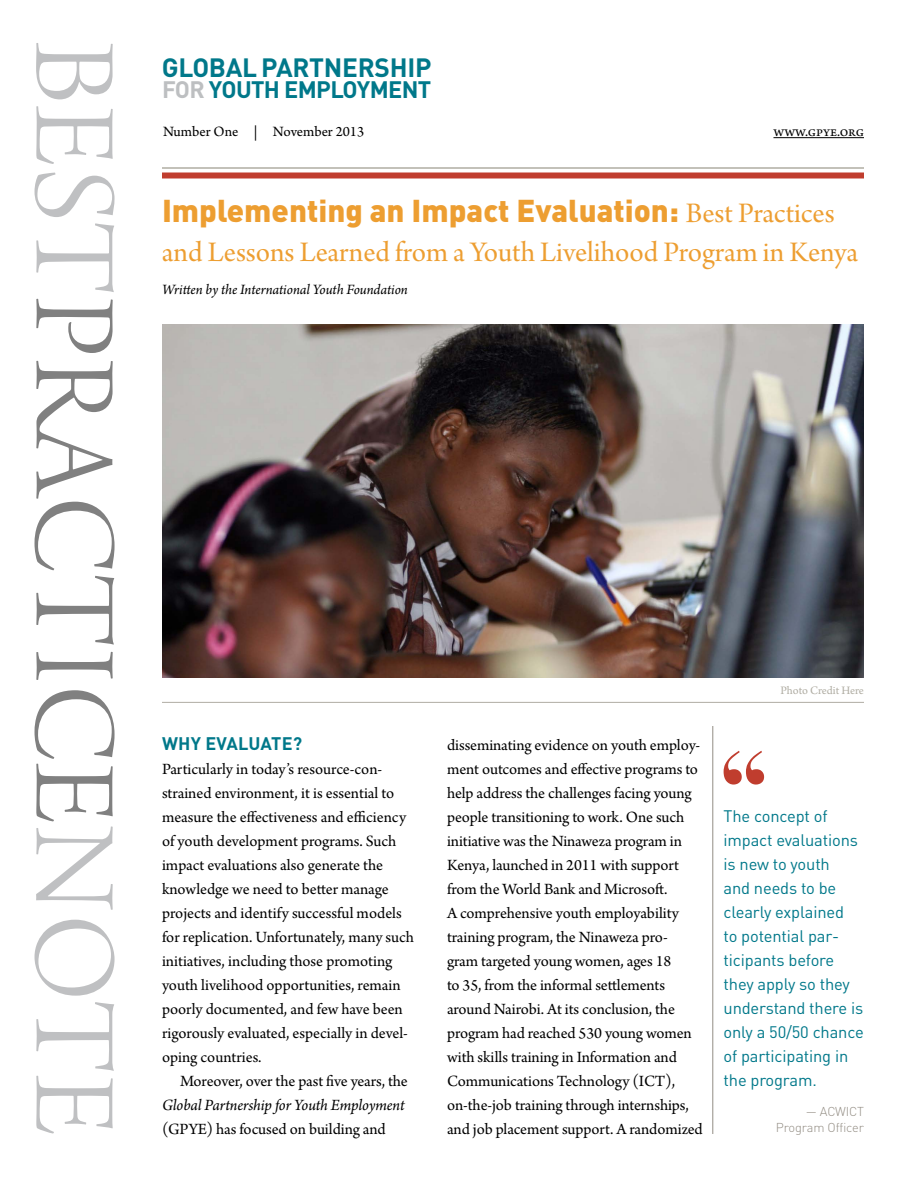
<style>
.page{position:relative;width:918px;height:1188px;background:#fff}
.page>*{position:absolute;margin:0;border:0;box-sizing:border-box;transform-origin:0 0}
.t1{font:900 31.2px "DINOT";color:#ed9e31}
.t2{font:29.85px "Arno Pro Subhead";color:#ed9e31}
.t3{font:700 26.1px "DINOT";letter-spacing:-.01em;color:#00788a}
.t4{font:700 23.55px "DINOT";letter-spacing:-.03em;color:#00788a}
.t5{font:700 18px "DINOT";letter-spacing:.01em;color:#00788a}
.t6{font:16.5px/24px "Arno Pro";letter-spacing:-.005em;color:#000}
.t7{font:16.5px/24px "DINOT";letter-spacing:-.01em;color:#00788a}
.t8{font:italic 16.5px "Arno Pro";letter-spacing:-.01em;color:#000}
.t9{font:italic 15px "Arno Pro";letter-spacing:-.005em;color:#000}
.t10{font:15px "Arno Pro";color:#000}
.t11{font:300 12.75px/16.5px "DINOT";letter-spacing:-.01em;color:#938d84;text-align:right}
.t12{font:12px "Arno Pro";letter-spacing:-.005em;color:#b0ada3}
.s1{color:#bdbfc1}
.s2{font-family:"Arno Pro Subhead";font-weight:400;font-size:29.85px}
</style>
<div class="page">
<svg style="left:34px;top:299px;width:81px;height:835px"></svg>
<svg style="left:34px;top:43px;width:81px;height:249px"></svg>
<hr style="left:773px;top:137px;width:91px;height:1px;background:#000">
<div style="left:162px;top:172px;width:702px;height:6px;background:#c03d2e"></div>
<hr style="left:162px;top:167px;width:702px;height:2px;background:#b0ada3">
<img style="left:162px;top:324px;width:702px;height:354px">
<hr style="left:162px;top:702px;width:702px;height:1px;background:#b0ada3">
<svg style="left:724px;top:751px;width:40px;height:34px"></svg>
<hr style="left:713px;top:726px;width:1px;height:408px;background:#938d84">
<h3 class="t3" style="left:162px;top:50px;width:271px">GLOBAL PARTNERSHIP</h3>
<h3 class="t4" style="left:162px;top:73px;width:271px"><span class="s1">FOR</span> YOUTH EMPLOYMENT</h3>
<p class="t10" style="left:163px;top:123px;width:203px">Number One | November 2013</p>
<p class="t10" style="left:773px;top:123px;width:92px">www.gpye.org</p>
<h1 class="t1" style="left:162px;top:189px;width:674px">Implementing an Impact Evaluation: <span class="s2">Best Practices</span></h1>
<h2 class="t2" style="left:162px;top:235px;width:698px">and Lessons Learned from a Youth Livelihood Program in Kenya</h2>
<p class="t9" style="left:162px;top:281px;width:247px">Written by the International Youth Foundation</p>
<p class="t5" style="left:162px;top:731px;width:142px">WHY EVALUATE?</p>
<p class="t6" style="left:162px;top:758px;width:254px">Particularly in today’s resource-con&shy;strained environment, it is essential to measure the effectiveness and efficiency of youth development programs. Such impact evaluations also generate the knowledge we need to better manage projects and identify successful models for replication. Unfortunately, many such initiatives, including those promoting youth livelihood opportunities, remain poorly documented, and few have been rigorously evaluated, especially in devel&shy;oping countries.</p>
<p class="t6" style="left:180px;top:1070px;width:229px">Moreover, over the past five years, the</p>
<p class="t8" style="left:162px;top:1096px;width:244px">Global Partnership for Youth Employment</p>
<p class="t6" style="left:162px;top:1118px;width:225px">(GPYE) has focused on building and</p>
<p class="t6" style="left:447px;top:734px;width:257px">disseminating evidence on youth employ&shy;ment outcomes and effective programs to help address the challenges facing young people transitioning to work. One such initiative was the Ninaweza program in Kenya, launched in 2011 with support from the World Bank and Microsoft.<br>A comprehensive youth employability training program, the Ninaweza pro&shy;gram targeted young women, ages 18<br>to 35, from the informal settlements around Nairobi. At its conclusion, the program had reached 530 young women with skills training in Information and Communications Technology (ICT), on-the-job training through internships, and job placement support. A randomized</p>
<p class="t12" style="left:780px;top:683px;width:85px">Photo Credit Here</p>
<p class="t7" style="left:724px;top:803px;width:142px">The concept of impact evaluations is new to youth<br>and needs to be clearly explained<br>to potential par&shy;ticipants before they apply so they understand there is only a 50/50 chance of participating in the program.</p>
<p class="t11" style="left:776px;top:1103px;width:90px">— ACWICT<br>Program Officer</p>
</div>
